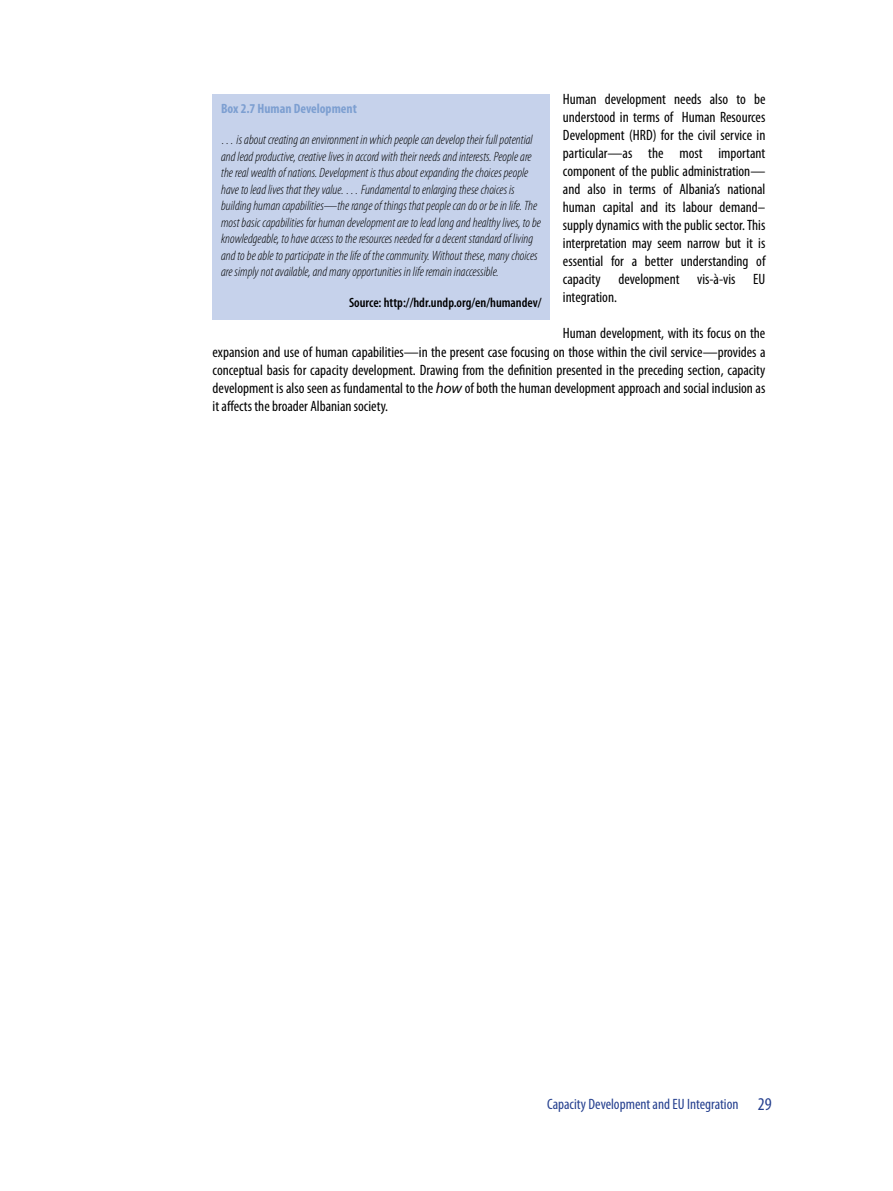
<style>
.page{position:relative;width:893px;height:1191px;background:#fff}
.page>*{position:absolute;margin:0;border:0;box-sizing:border-box;transform-origin:0 0}
.t1{font:condensed 15px/18px "Myriad Pro";color:#000;text-align:justify}
.t2{font:condensed 15px "Myriad Pro";color:#25408f}
.t3{font:italic 300 condensed 13.5px/16.5px "Myriad Pro";color:#000}
.t4{font:600 condensed 13.5px "Myriad Pro";color:#000}
.t5{font:700 condensed 13.5px "Myriad Pro";color:#7d9fd1}
.s1{font-style:italic;font-stretch:normal}
.s2{font-size:18px}
</style>
<div class="page">
<div style="left:213px;top:95px;width:337px;height:225px;background:#c6d2eb"></div>
<p class="t1" style="left:563px;top:91px;width:204px">Human development needs also to be understood in terms of Human Resources Development (HRD) for the civil service in particular—as the most important component of the public administration— and also in terms of Albania’s national human capital and its labour demand– supply dynamics with the public sector. This interpretation may seem narrow but it is essential for a better understanding of capacity development vis-à-vis EU integration.</p>
<p class="t1" style="left:213px;top:325px;width:554px;text-indent:350px">Human development, with its focus on the expansion and use of human capabilities—in the present case focusing on those within the civil service—provides a conceptual basis for capacity development. Drawing from the definition presented in the preceding section, capacity development is also seen as fundamental to the <span class="s1">how</span> of both the human development approach and social inclusion as it affects the broader Albanian society.</p>
<p class="t5" style="left:221px;top:103px;width:137px">Box 2.7 Human Development</p>
<p class="t3" style="left:221px;top:132px;width:321px">… is about creating an environment in which people can develop their full potential and lead productive, creative lives in accord with their needs and interests. People are the real wealth of nations. Development is thus about expanding the choices people have to lead lives that they value. … Fundamental to enlarging these choices is building human capabilities—the range of things that people can do or be in life. The most basic capabilities for human development are to lead long and healthy lives, to be knowledgeable, to have access to the resources needed for a decent standard of living and to be able to participate in the life of the community. Without these, many choices are simply not available, and many opportunities in life remain inaccessible.</p>
<p class="t4" style="left:349px;top:297px;width:194px">Source: http://hdr.undp.org/en/humandev/</p>
<p class="t2" style="left:547px;top:1098px;width:226px">Capacity Development and EU Integration <span class="s2">29</span></p>
</div>
